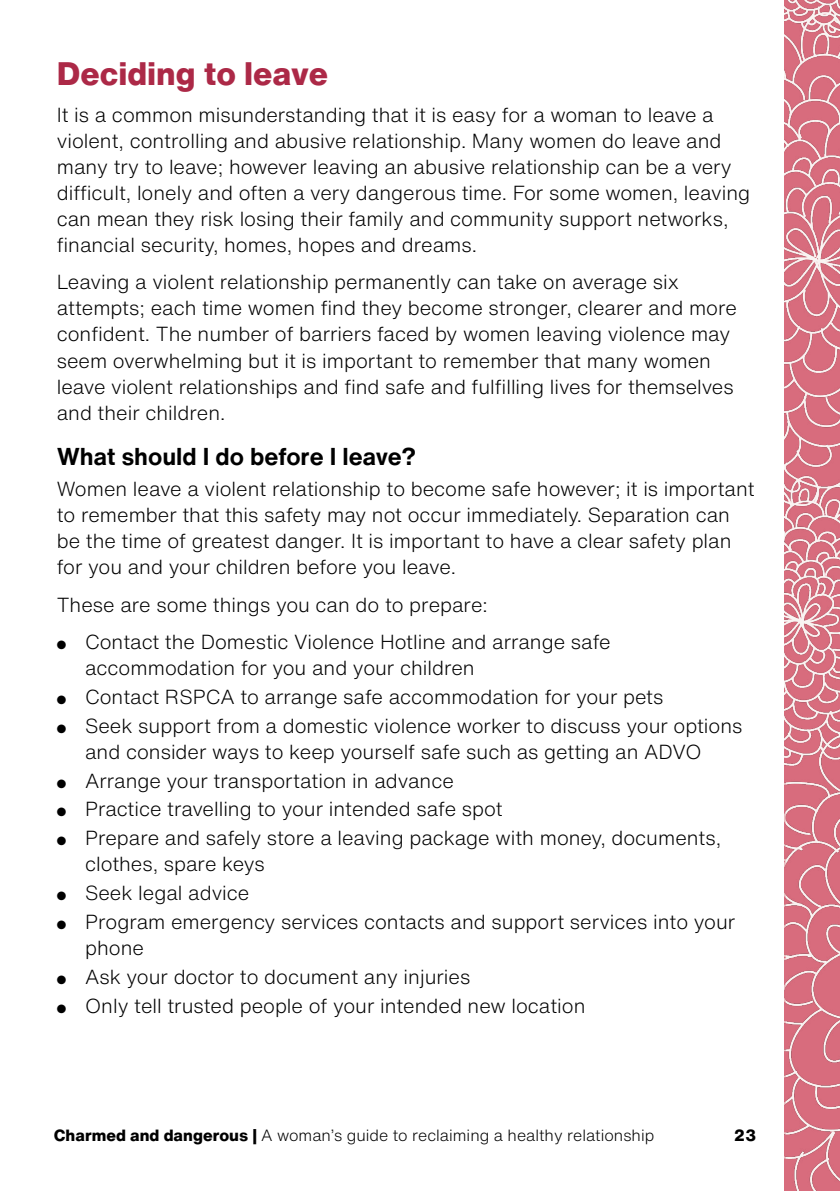
<style>
.page{position:relative;width:840px;height:1191px;background:#fff}
.page>*{position:absolute;margin:0;border:0;box-sizing:border-box;transform-origin:0 0}
.heading_1{font:800 32px "Helvetica Now Text";color:#ac2947}
.heading_2{font:700 24px "Helvetica Now Text";color:#000}
.TEXT{font:300 20px/26px "Helvetica Now Text";color:#000}
.t1{font:300 16px "Helvetica Now Text";color:#000}
.t2{font:800 16px "Helvetica Now Text";color:#000}
.s1{font-weight:800}
</style>
<div class="page">
<img style="left:784px;top:0;width:55px;height:1191px">
<p class="heading_1" style="left:57px;top:49px;width:273px">Deciding to leave</p>
<p class="TEXT" style="left:57px;top:101px;width:694px">It is a common misunderstanding that it is easy for a woman to leave a violent, controlling and abusive relationship. Many women do leave and many try to leave; however leaving an abusive relationship can be a very difficult, lonely and often a very dangerous time. For some women, leaving can mean they risk losing their family and community support networks, financial security, homes, hopes and dreams.</p>
<p class="TEXT" style="left:57px;top:269px;width:681px">Leaving a violent relationship permanently can take on average six attempts; each time women find they become stronger, clearer and more confident. The number of barriers faced by women leaving violence may seem overwhelming but it is important to remember that many women leave violent relationships and find safe and fulfilling lives for themselves and their children.</p>
<p class="heading_2" style="left:57px;top:438px;width:360px">What should I do before I leave?</p>
<p class="TEXT" style="left:57px;top:475px;width:699px">Women leave a violent relationship to become safe however; it is important to remember that this safety may not occur immediately. Separation can be the time of greatest danger. It is important to have a clear safety plan for you and your children before you leave.</p>
<p class="TEXT" style="left:57px;top:591px;width:432px">These are some things you can do to prepare:</p>
<p class="TEXT" style="left:85px;top:628px;width:527px;text-indent:-28px">● Contact the Domestic Violence Hotline and arrange safe accommodation for you and your children</p>
<p class="TEXT" style="left:57px;top:683px;width:608px">● Contact RSPCA to arrange safe accommodation for your pets</p>
<p class="TEXT" style="left:85px;top:712px;width:658px;text-indent:-28px">● Seek support from a domestic violence worker to discuss your options and consider ways to keep yourself safe such as getting an ADVO</p>
<p class="TEXT" style="left:57px;top:766px;width:398px">● Arrange your transportation in advance</p>
<p class="TEXT" style="left:57px;top:795px;width:447px">● Practice travelling to your intended safe spot</p>
<p class="TEXT" style="left:85px;top:824px;width:637px;text-indent:-28px">● Prepare and safely store a leaving package with money, documents, clothes, spare keys</p>
<p class="TEXT" style="left:57px;top:879px;width:194px">● Seek legal advice</p>
<p class="TEXT" style="left:85px;top:908px;width:651px;text-indent:-28px">● Program emergency services contacts and support services into your phone</p>
<p class="TEXT" style="left:57px;top:963px;width:415px">● Ask your doctor to document any injuries</p>
<p class="TEXT" style="left:57px;top:991px;width:530px">● Only tell trusted people of your intended new location</p>
<p class="t1" style="left:54px;top:1122px;width:601px"><span class="s1">Charmed and dangerous |</span> A woman’s guide to reclaiming a healthy relationship</p>
<p class="t2" style="left:733px;top:1122px;width:24px">23</p>
</div>
